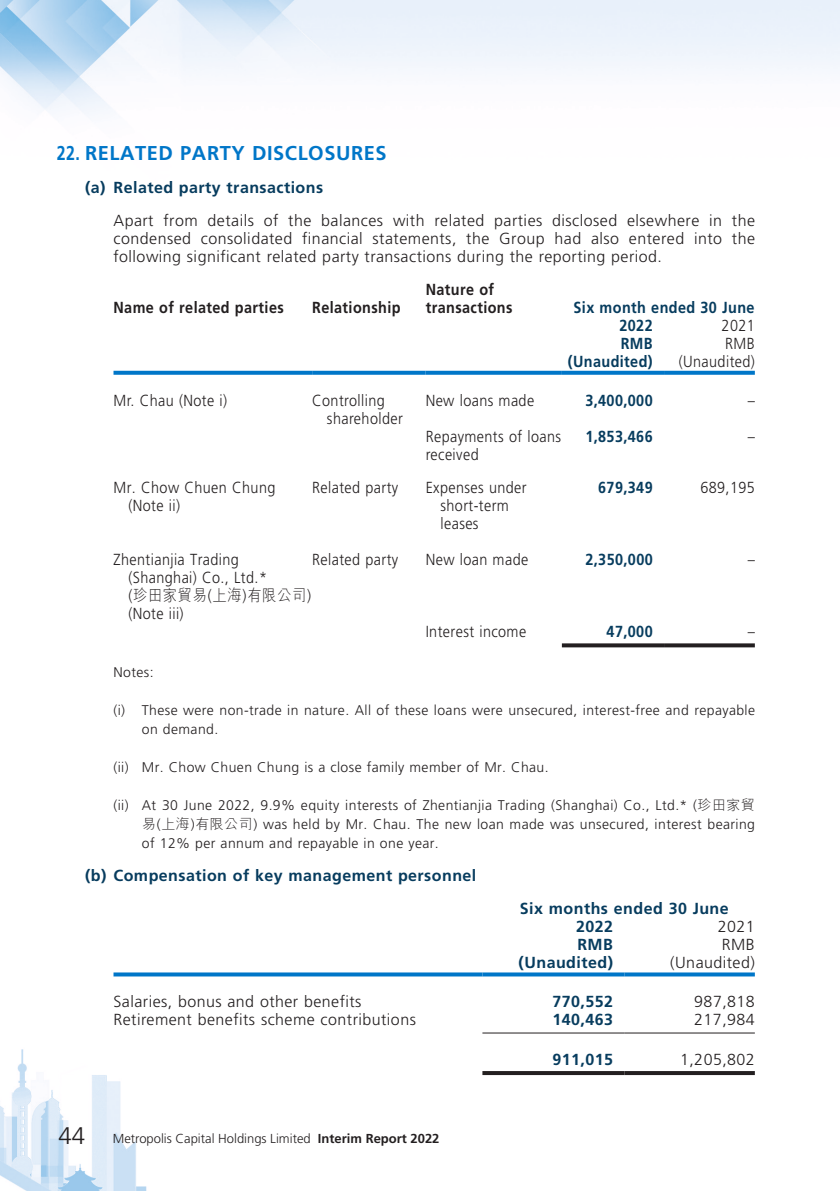
<style>
.page{position:relative;width:840px;height:1191px;background:#fff}
.page>*{position:absolute;margin:0;border:0;box-sizing:border-box;transform-origin:0 0}
.t1{font:700 20px "Frutiger LT Std";letter-spacing:.03em;color:#0076c8;scale:.8 1}
.t2{font:300 16px/18px "Frutiger LT Std";letter-spacing:.03em;color:#231f20;text-align:justify}
.t3{font:300 16px/18px "Frutiger LT Std";letter-spacing:.03em;color:#231f20;scale:.9 1}
.t4{font:700 16px/18px "Frutiger LT Std";letter-spacing:.03em;color:#073c5e}
.t5{font:700 16px/18px "Frutiger LT Std";letter-spacing:.03em;color:#073c5e;scale:.9 1}
.t6{font:700 16px/18px "Frutiger LT Std";letter-spacing:.03em;color:#231f20;scale:.9 1}
.t7{font:300 16px "M Hei HK";letter-spacing:.03em;color:#231f20;scale:.9 1}
.t8{font:300 14px/19px "Frutiger LT Std";letter-spacing:.03em;color:#231f20}
.t9{font:300 13px "Frutiger LT Std";color:#231f20}
.s1{font-family:"Frutiger LT Std"}
.s2{font-family:"M Hei HK"}
.s3{font-size:24px}
.s4{font-weight:700}
</style>
<div class="page">
<img style="left:0;top:0;width:839px;height:1191px">
<svg style="left:113px;top:371px;width:199px;height:4px"></svg>
<svg style="left:312px;top:371px;width:113px;height:4px"></svg>
<svg style="left:425px;top:371px;width:136px;height:4px"></svg>
<svg style="left:561px;top:371px;width:102px;height:4px"></svg>
<svg style="left:663px;top:371px;width:91px;height:4px"></svg>
<svg style="left:561px;top:643px;width:102px;height:4px"></svg>
<svg style="left:663px;top:643px;width:91px;height:4px"></svg>
<svg style="left:113px;top:972px;width:369px;height:4px"></svg>
<svg style="left:482px;top:972px;width:142px;height:4px"></svg>
<svg style="left:624px;top:972px;width:130px;height:4px"></svg>
<hr style="left:482px;top:1032px;width:142px;height:1px;background:#231f20">
<hr style="left:624px;top:1032px;width:130px;height:1px;background:#231f20">
<hr style="left:482px;top:1071px;width:142px;height:4px;background:#231f20">
<hr style="left:624px;top:1071px;width:130px;height:4px;background:#231f20">
<h1 class="t1" style="left:57px;top:141px;width:414px">22. RELATED PARTY DISCLOSURES</h1>
<p class="t4" style="left:85px;top:178px;width:239px">(a) Related party transactions</p>
<p class="t2" style="left:113px;top:211px;width:642px">Apart from details of the balances with related parties disclosed elsewhere in the condensed consolidated financial statements, the Group had also entered into the following significant related party transactions during the reporting period.</p>
<p class="t6" style="left:113px;top:298px;width:191px">Name of related parties</p>
<p class="t6" style="left:312px;top:298px;width:100px">Relationship</p>
<p class="t6" style="left:425px;top:280px;width:98px">Nature of transactions</p>
<p class="t5" style="left:619px;top:298px;width:152px;text-indent:-46px">Six month ended 30 June<br>2022</p>
<p class="t3" style="left:721px;top:316px;width:38px">2021</p>
<p class="t5" style="left:620px;top:334px;width:37px">RMB</p>
<p class="t3" style="left:724px;top:334px;width:34px">RMB</p>
<p class="t5" style="left:567px;top:352px;width:96px">(Unaudited)</p>
<p class="t3" style="left:678px;top:352px;width:86px">(Unaudited)</p>
<p class="t3" style="left:113px;top:391px;width:128px">Mr. Chau (Note i)</p>
<p class="t3" style="left:327px;top:391px;width:86px;text-indent:-15px">Controlling shareholder</p>
<p class="t3" style="left:425px;top:391px;width:122px">New loans made</p>
<p class="t5" style="left:585px;top:391px;width:76px">3,400,000</p>
<p class="t3" style="left:747px;top:391px;width:9px">–</p>
<p class="t3" style="left:425px;top:427px;width:152px">Repayments of loans received</p>
<p class="t5" style="left:585px;top:427px;width:76px">1,853,466</p>
<p class="t3" style="left:747px;top:427px;width:9px">–</p>
<p class="t3" style="left:128px;top:478px;width:165px;text-indent:-15px">Mr. Chow Chuen Chung (Note ii)</p>
<p class="t3" style="left:312px;top:478px;width:97px">Related party</p>
<p class="t3" style="left:440px;top:478px;width:97px;text-indent:-15px">Expenses under short-term leases</p>
<p class="t5" style="left:598px;top:478px;width:62px">679,349</p>
<p class="t3" style="left:700px;top:478px;width:62px">689,195</p>
<p class="t3" style="left:128px;top:550px;width:155px;text-indent:-15px">Zhentianjia Trading (Shanghai) Co., Ltd.*</p>
<p class="t7" style="left:128px;top:587px;width:204px"><span class="s1">(</span>珍田家貿易<span class="s1">(</span>上海<span class="s1">)</span>有限公司<span class="s1">)</span></p>
<p class="t3" style="left:128px;top:604px;width:63px">(Note iii)</p>
<p class="t3" style="left:312px;top:550px;width:97px">Related party</p>
<p class="t3" style="left:425px;top:550px;width:115px">New loan made</p>
<p class="t5" style="left:585px;top:550px;width:76px">2,350,000</p>
<p class="t3" style="left:747px;top:550px;width:9px">–</p>
<p class="t3" style="left:425px;top:622px;width:113px">Interest income</p>
<p class="t5" style="left:606px;top:622px;width:53px">47,000</p>
<p class="t3" style="left:747px;top:622px;width:9px">–</p>
<p class="t8" style="left:113px;top:663px;width:42px">Notes:</p>
<p class="t8" style="left:142px;top:701px;width:614px;text-indent:-28px">(i) These were non-trade in nature. All of these loans were unsecured, interest-free and repayable on demand.</p>
<p class="t8" style="left:113px;top:758px;width:436px">(ii) Mr. Chow Chuen Chung is a close family member of Mr. Chau.</p>
<p class="t8" style="left:142px;top:796px;width:614px;text-align:justify;text-indent:-28px">(ii) At 30 June 2022, 9.9% equity interests of Zhentianjia Trading (Shanghai) Co., Ltd.* (<span class="s2">珍田家貿易</span>(<span class="s2">上海</span>)<span class="s2">有限公司</span>) was held by Mr. Chau. The new loan made was unsecured, interest bearing of 12% per annum and repayable in one year.</p>
<p class="t4" style="left:85px;top:867px;width:392px">(b) Compensation of key management personnel</p>
<p class="t4" style="left:575px;top:900px;width:154px;text-indent:-56px">Six months ended 30 June<br>2022</p>
<p class="t2" style="left:717px;top:918px;width:38px">2021</p>
<p class="t4" style="left:577px;top:936px;width:37px">RMB</p>
<p class="t2" style="left:721px;top:936px;width:34px">RMB</p>
<p class="t4" style="left:518px;top:954px;width:96px">(Unaudited)</p>
<p class="t2" style="left:670px;top:954px;width:86px">(Unaudited)</p>
<p class="t2" style="left:113px;top:993px;width:249px">Salaries, bonus and other benefits</p>
<p class="t4" style="left:552px;top:993px;width:62px">770,552</p>
<p class="t2" style="left:694px;top:993px;width:62px">987,818</p>
<p class="t2" style="left:113px;top:1011px;width:304px">Retirement benefits scheme contributions</p>
<p class="t4" style="left:552px;top:1011px;width:62px">140,463</p>
<p class="t2" style="left:693px;top:1011px;width:62px">217,984</p>
<p class="t4" style="left:552px;top:1050px;width:62px">911,015</p>
<p class="t2" style="left:679px;top:1050px;width:76px">1,205,802</p>
<p class="t9" style="left:58px;top:1131px;width:382px"><span class="s3">44</span> Metropolis Capital Holdings Limited <span class="s4">Interim Report 2022</span></p>
</div>
